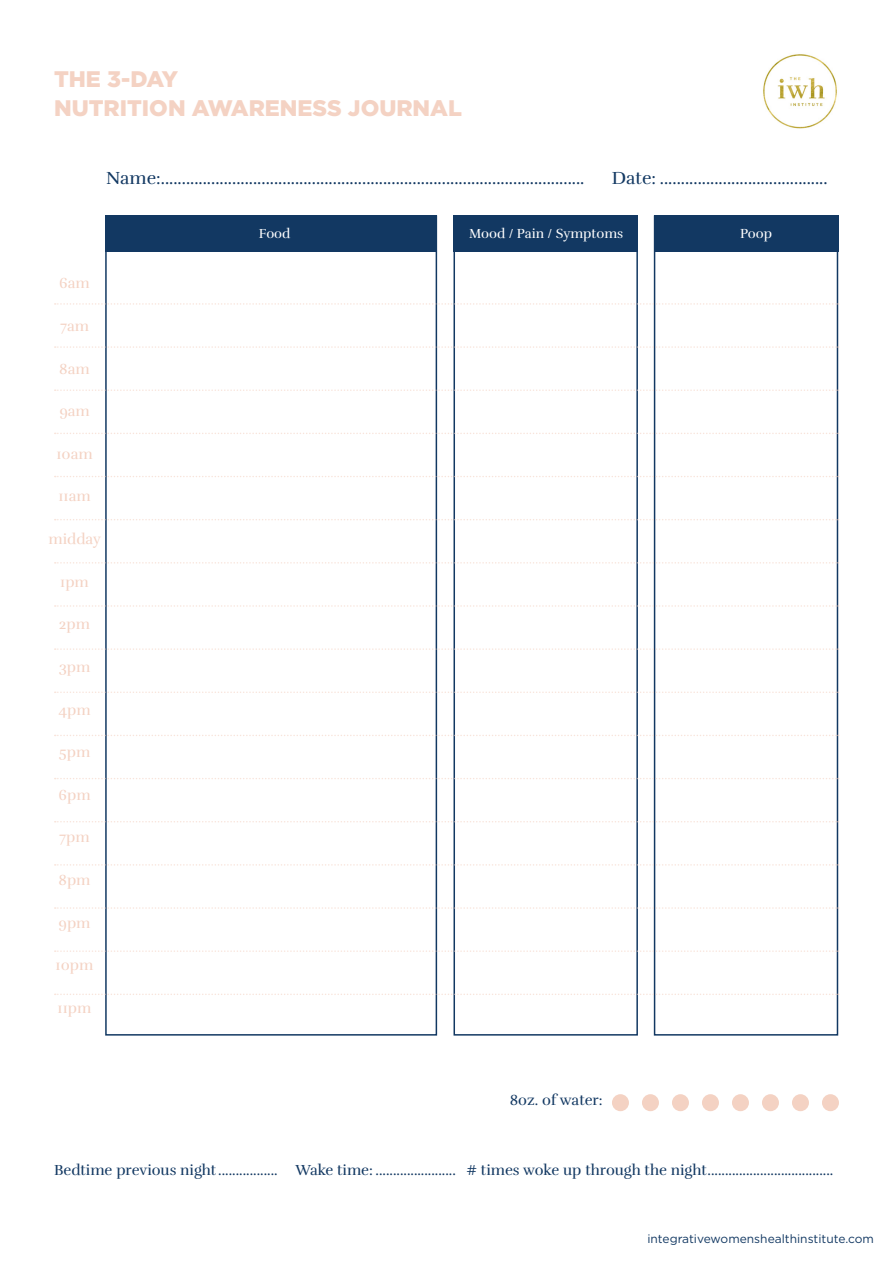
<style>
.page{position:relative;width:893px;height:1263px;background:#fff}
.page>*{position:absolute;margin:0;border:0;box-sizing:border-box;transform-origin:0 0}
.t1{font:900 22.5px "Gotham";color:#f4d2c3}
.t2{font:18px "Rufina";color:#123862}
.t3{font:15px "Rufina";color:#123862}
.t4{font:15px "Rufina";color:#f4d2c3}
.t5{font:13.5px "Rufina";color:#fff}
.t6{font:12px "Gotham";color:#123862}
</style>
<div class="page">
<img style="left:763px;top:54px;width:74px;height:75px">
<div style="left:612px;top:1094px;width:17px;height:17px;background:#f4d2c3;border-radius:50%"></div>
<div style="left:642px;top:1094px;width:17px;height:17px;background:#f4d2c3;border-radius:50%"></div>
<div style="left:672px;top:1094px;width:17px;height:17px;background:#f4d2c3;border-radius:50%"></div>
<div style="left:702px;top:1094px;width:17px;height:17px;background:#f4d2c3;border-radius:50%"></div>
<div style="left:732px;top:1094px;width:17px;height:17px;background:#f4d2c3;border-radius:50%"></div>
<div style="left:762px;top:1094px;width:17px;height:17px;background:#f4d2c3;border-radius:50%"></div>
<div style="left:792px;top:1094px;width:17px;height:17px;background:#f4d2c3;border-radius:50%"></div>
<div style="left:822px;top:1094px;width:17px;height:17px;background:#f4d2c3;border-radius:50%"></div>
<div style="left:105px;top:215px;width:332px;height:820px;border:2px solid #123862"></div>
<div style="left:453px;top:215px;width:185px;height:820px;border:2px solid #123862"></div>
<div style="left:654px;top:215px;width:184px;height:820px;border:2px solid #123862"></div>
<div style="left:105px;top:215px;width:332px;height:37px;background:#123862"></div>
<div style="left:453px;top:215px;width:185px;height:37px;background:#123862"></div>
<div style="left:655px;top:215px;width:184px;height:37px;background:#123862"></div>
<svg style="left:55px;top:303px;width:784px;height:2px"></svg>
<svg style="left:55px;top:346px;width:784px;height:2px"></svg>
<svg style="left:55px;top:389px;width:784px;height:2px"></svg>
<svg style="left:55px;top:433px;width:784px;height:1px"></svg>
<svg style="left:55px;top:476px;width:784px;height:1px"></svg>
<svg style="left:55px;top:519px;width:784px;height:1px"></svg>
<svg style="left:55px;top:562px;width:784px;height:2px"></svg>
<svg style="left:55px;top:605px;width:784px;height:2px"></svg>
<svg style="left:55px;top:648px;width:784px;height:2px"></svg>
<svg style="left:55px;top:691px;width:784px;height:2px"></svg>
<svg style="left:55px;top:735px;width:784px;height:1px"></svg>
<svg style="left:55px;top:778px;width:784px;height:1px"></svg>
<svg style="left:55px;top:821px;width:784px;height:1px"></svg>
<svg style="left:55px;top:864px;width:784px;height:2px"></svg>
<svg style="left:55px;top:907px;width:784px;height:2px"></svg>
<svg style="left:55px;top:950px;width:784px;height:2px"></svg>
<svg style="left:55px;top:993px;width:784px;height:2px"></svg>
<p class="t1" style="left:54px;top:66px;width:126px">THE 3-DAY</p>
<p class="t1" style="left:54px;top:95px;width:409px">NUTRITION AWARENESS JOURNAL</p>
<p class="t2" style="left:106px;top:168px;width:480px">Name:.....................................................................................................</p>
<p class="t2" style="left:612px;top:168px;width:217px">Date: ........................................</p>
<p class="t4" style="left:59px;top:274px;width:32px">6am</p>
<p class="t4" style="left:60px;top:317px;width:30px">7am</p>
<p class="t4" style="left:59px;top:360px;width:32px">8am</p>
<p class="t4" style="left:59px;top:402px;width:32px">9am</p>
<p class="t4" style="left:56px;top:445px;width:38px">10am</p>
<p class="t4" style="left:58px;top:487px;width:34px">11am</p>
<p class="t4" style="left:49px;top:530px;width:54px">midday</p>
<p class="t4" style="left:60px;top:573px;width:30px">1pm</p>
<p class="t4" style="left:59px;top:615px;width:33px">2pm</p>
<p class="t4" style="left:59px;top:658px;width:33px">3pm</p>
<p class="t4" style="left:58px;top:700px;width:34px">4pm</p>
<p class="t4" style="left:59px;top:743px;width:33px">5pm</p>
<p class="t4" style="left:58px;top:786px;width:34px">6pm</p>
<p class="t4" style="left:59px;top:828px;width:32px">7pm</p>
<p class="t4" style="left:59px;top:871px;width:34px">8pm</p>
<p class="t4" style="left:59px;top:913px;width:33px">9pm</p>
<p class="t4" style="left:56px;top:956px;width:39px">10pm</p>
<p class="t4" style="left:58px;top:999px;width:35px">11pm</p>
<p class="t5" style="left:259px;top:225px;width:33px">Food</p>
<p class="t5" style="left:469px;top:225px;width:156px">Mood / Pain / Symptoms</p>
<p class="t5" style="left:740px;top:225px;width:33px">Poop</p>
<p class="t3" style="left:510px;top:1090px;width:94px">8oz. of water:</p>
<p class="t3" style="left:54px;top:1161px;width:781px">Bedtime previous night................. Wake time: ....................... # times woke up through the night....................................</p>
<p class="t6" style="left:647px;top:1232px;width:228px">integrativewomenshealthinstitute.com</p>
</div>
